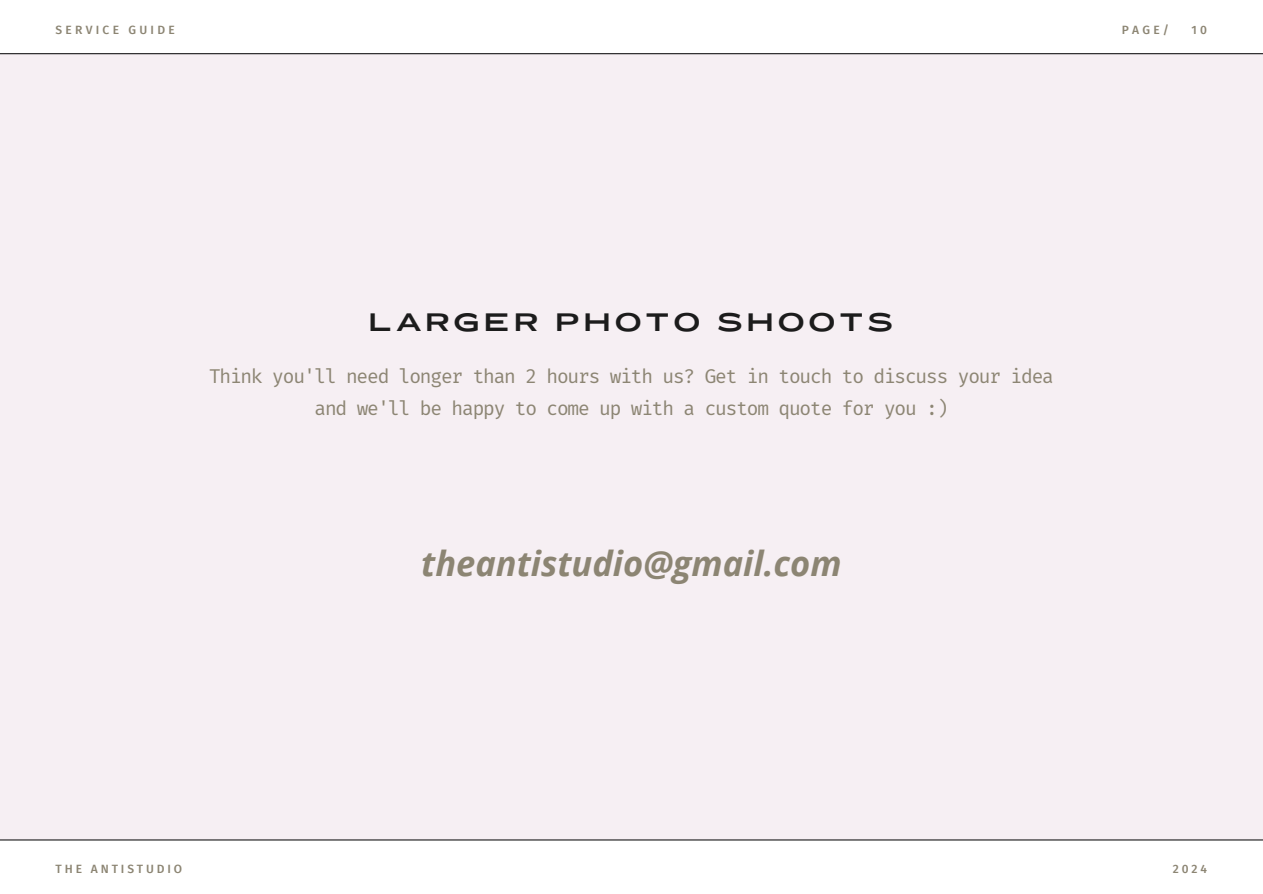
<style>
.page{position:relative;width:1263px;height:894px;background:#fff}
.page>*{position:absolute;margin:0;border:0;box-sizing:border-box;transform-origin:0 0}
.t1{font:italic 700 34.5px "Open Sans";color:#8c8573}
.t2{font:700 24px "Messapia";letter-spacing:.19em;color:#1c1c1c}
.t3{font:19.5px/31.5px "Fira Mono";letter-spacing:-.06em;color:#8c8573;text-align:center}
.t4{font:500 12px "Fira Sans";letter-spacing:.24em;color:#8c8573}
.t5{font:500 12px "Fira Sans";letter-spacing:.27em;color:#8c8573}
</style>
<div class="page">
<div style="left:0;top:53px;width:1263px;height:786px;background:#f6eff3"></div>
<hr style="left:0;top:839px;width:1263px;height:1px;background:#1c1c1c">
<hr style="left:0;top:53px;width:1263px;height:1px;background:#1c1c1c">
<p class="t5" style="left:56px;top:23px;width:121px">SERVICE GUIDE</p>
<p class="t4" style="left:1122px;top:23px;width:49px">PAGE/</p>
<p class="t4" style="left:1191px;top:23px;width:17px">1 0</p>
<p class="t2" style="left:369px;top:307px;width:525px">LARGER PHOTO SHOOTS</p>
<p class="t3" style="left:209px;top:361px;width:846px">Think you'll need longer than 2 hours with us? Get in touch to discuss your idea and we'll be happy to come up with a custom quote for you :)</p>
<p class="t1" style="left:421px;top:538px;width:422px">theantistudio@gmail.com</p>
<p class="t4" style="left:56px;top:861px;width:128px">THE ANTISTUDIO</p>
<p class="t4" style="left:1173px;top:861px;width:36px">2024</p>
</div>
